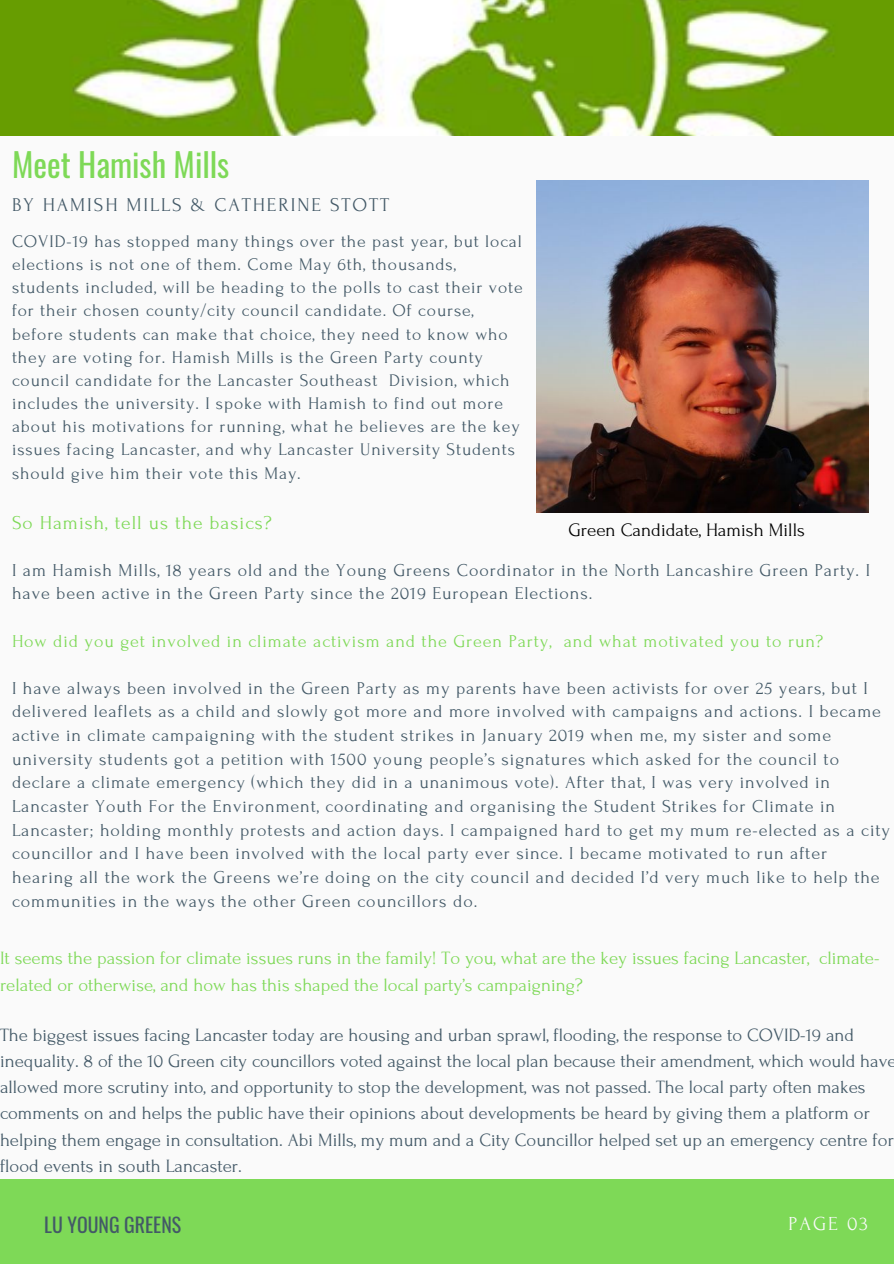
<style>
.page{position:relative;width:894px;height:1264px;background:#fff}
.page>*{position:absolute;margin:0;border:0;box-sizing:border-box;transform-origin:0 0}
.t1{font:32.4px "Oswald";color:#7ed957}
.t2{font:19.8px "Oswald";color:#435967}
.t3{font:19.8px "Forum";letter-spacing:.1em;color:#fafafa}
.t4{font:19.5px "Forum";letter-spacing:.1em;color:#435967}
.t5{font:19.5px "Forum";letter-spacing:.05em;color:#7ed957}
.t6{font:18.9px "Forum";color:#000}
.t7{font:18.75px/26.2px "Forum";color:#435967}
.t8{font:18.75px/26.2px "Forum";color:#7ed957}
.t9{font:18px/23.7px "Forum";letter-spacing:.05em;color:#435967}
.t10{font:18px "Forum";letter-spacing:.05em;color:#7ed957}
.t11{font:17.7px/23.1px "Forum";letter-spacing:.05em;color:#435967}
</style>
<div class="page">
<div style="left:0;top:0;width:893px;height:1263px;background:#fafafa"></div>
<div style="left:0;top:1178px;width:893px;height:85px;background:#7ed957"></div>
<img style="left:0;top:0;width:893px;height:135px">
<img style="left:537px;top:181px;width:331px;height:331px">
<p class="t1" style="left:12px;top:140px;width:219px">Meet Hamish Mills</p>
<p class="t4" style="left:12px;top:194px;width:379px">BY HAMISH MILLS &amp; CATHERINE STOTT</p>
<p class="t11" style="left:12px;top:230px;width:512px">COVID-19 has stopped many things over the past year, but local elections is not one of them. Come May 6th, thousands, students included, will be heading to the polls to cast their vote for their chosen county/city council candidate. Of course, before students can make that choice, they need to know who they are voting for. Hamish Mills is the Green Party county council candidate for the Lancaster Southeast Division, which includes the university. I spoke with Hamish to find out more about his motivations for running, what he believes are the key issues facing Lancaster, and why Lancaster University Students should give him their vote this May.</p>
<p class="t5" style="left:12px;top:512px;width:261px">So Hamish, tell us the basics?</p>
<p class="t9" style="left:12px;top:558px;width:859px">I am Hamish Mills, 18 years old and the Young Greens Coordinator in the North Lancashire Green Party. I have been active in the Green Party since the 2019 European Elections.</p>
<p class="t10" style="left:12px;top:631px;width:812px">How did you get involved in climate activism and the Green Party, and what motivated you to run?</p>
<p class="t9" style="left:12px;top:676px;width:879px">I have always been involved in the Green Party as my parents have been activists for over 25 years, but I delivered leaflets as a child and slowly got more and more involved with campaigns and actions. I became active in climate campaigning with the student strikes in January 2019 when me, my sister and some university students got a petition with 1500 young people’s signatures which asked for the council to declare a climate emergency (which they did in a unanimous vote). After that, I was very involved in Lancaster Youth For the Environment, coordinating and organising the Student Strikes for Climate in Lancaster; holding monthly protests and action days. I campaigned hard to get my mum re-elected as a city councillor and I have been involved with the local party ever since. I became motivated to run after hearing all the work the Greens we’re doing on the city council and decided I’d very much like to help the communities in the ways the other Green councillors do.</p>
<p class="t6" style="left:568px;top:519px;width:238px">Green Candidate, Hamish Mills</p>
<p class="t8" style="left:0;top:945px;width:880px">It seems the passion for climate issues runs in the family! To you, what are the key issues facing Lancaster, climate&shy;related or otherwise, and how has this shaped the local party’s campaigning?</p>
<p class="t7" style="left:0;top:1021px;width:897px">The biggest issues facing Lancaster today are housing and urban sprawl, flooding, the response to COVID-19 and inequality. 8 of the 10 Green city councillors voted against the local plan because their amendment, which would have allowed more scrutiny into, and opportunity to stop the development, was not passed. The local party often makes comments on and helps the public have their opinions about developments be heard by giving them a platform or helping them engage in consultation. Abi Mills, my mum and a City Councillor helped set up an emergency centre for flood events in south Lancaster.</p>
<p class="t2" style="left:44px;top:1209px;width:138px">LU YOUNG GREENS</p>
<p class="t3" style="left:788px;top:1212px;width:81px">PAGE 03</p>
</div>
